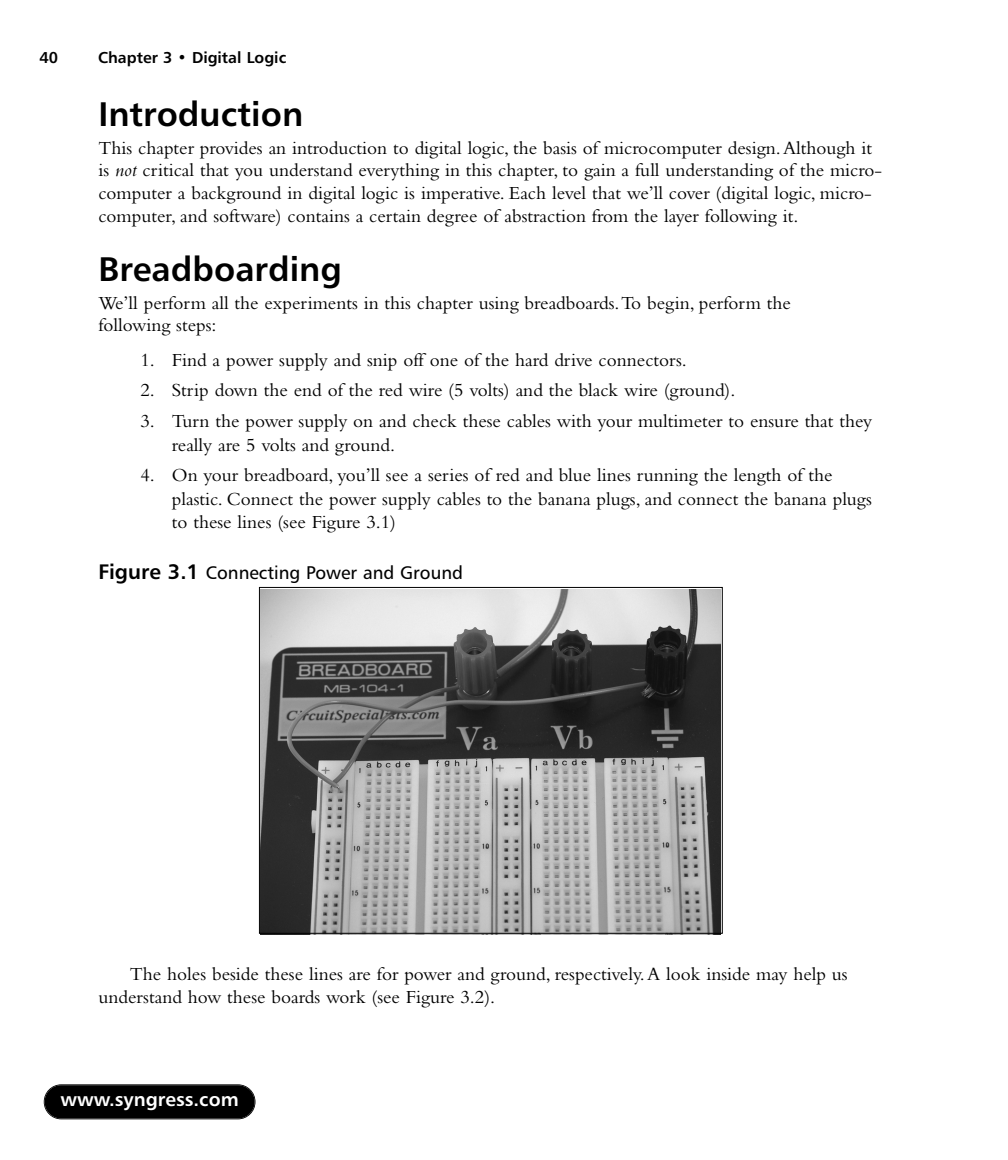
<style>
.page{position:relative;width:1008px;height:1160px;background:#fff}
.page>*{position:absolute;margin:0;border:0;box-sizing:border-box;transform-origin:0 0}
.t1{font:34.12px "Humanist 777 BT Bold B";color:#000}
.t2{font:19.25px/22.8px "Bembo";color:#000}
.t3{font:19.25px "Humanist 777 BT Bold B";color:#fff}
.t4{font:18.38px "Humanist 777 BT Roman B";color:#000}
.t5{font:15.75px "Humanist 777 BT Bold B";color:#000}
.s1{font-style:italic}
.s2{font-family:"Humanist 777 BT Bold B";font-size:21px}
</style>
<div class="page">
<svg style="left:43px;top:586px;width:680px;height:534px"></svg>
<p class="t5" style="left:39px;top:51px;width:20px">40</p>
<p class="t5" style="left:98px;top:51px;width:190px">Chapter 3 • Digital Logic</p>
<h1 class="t1" style="left:98px;top:99px;width:206px">Introduction</h1>
<p class="t2" style="left:98px;top:138px;width:785px">This chapter provides an introduction to digital logic, the basis of microcomputer design.Although it is <span class="s1">not</span> critical that you understand everything in this chapter, to gain a full understanding of the micro&shy;computer a background in digital logic is imperative. Each level that we’ll cover (digital logic, micro&shy;computer, and software) contains a certain degree of abstraction from the layer following it.</p>
<h1 class="t1" style="left:98px;top:254px;width:245px">Breadboarding</h1>
<p class="t2" style="left:98px;top:293px;width:694px">We’ll perform all the experiments in this chapter using breadboards.To begin, perform the following steps:</p>
<p class="t2" style="left:140px;top:350px;width:548px">1. Find a power supply and snip off one of the hard drive connectors.</p>
<p class="t2" style="left:140px;top:380px;width:597px">2. Strip down the end of the red wire (5 volts) and the black wire (ground).</p>
<p class="t2" style="left:172px;top:411px;width:702px;line-height:23.6px;text-indent:-32px">3. Turn the power supply on and check these cables with your multimeter to ensure that they really are 5 volts and ground.</p>
<p class="t2" style="left:172px;top:465px;width:701px;line-height:23.6px;text-indent:-32px">4. On your breadboard, you’ll see a series of red and blue lines running the length of the plastic. Connect the power supply cables to the banana plugs, and connect the banana plugs to these lines (see Figure 3.1)</p>
<p class="t4" style="left:98px;top:564px;width:366px"><span class="s2">Figure 3.1</span> Connecting Power and Ground</p>
<p class="t2" style="left:98px;top:964px;width:751px;text-indent:32px">The holes beside these lines are for power and ground, respectively.A look inside may help us understand how these boards work (see Figure 3.2).</p>
<p class="t3" style="left:60px;top:1090px;width:180px">www.syngress.com</p>
</div>
